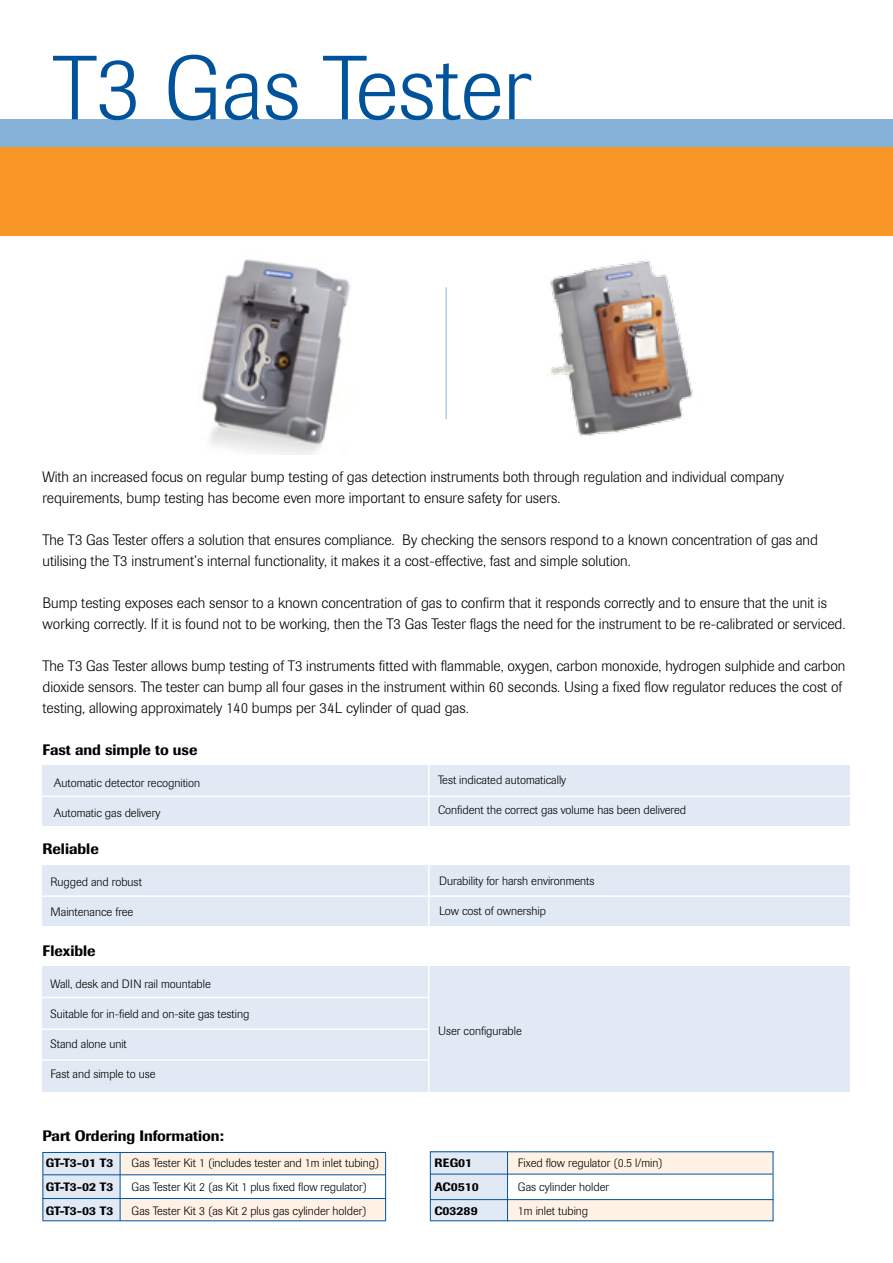
<style>
.page{position:relative;width:893px;height:1263px;background:#fff}
.page>*{position:absolute;margin:0;border:0;box-sizing:border-box;transform-origin:0 0}
.t1{font:300 90px "Imago";color:#00539b}
.t2{font:300 15px/21px "Imago";color:#000}
.t3{font:500 15px "Imago";color:#000}
.t4{font:300 12px/24px "Imago";color:#000}
.t5{font:500 12px/24px "Imago";color:#000;text-align:justify}
</style>
<div class="page">
<div style="left:487px;top:1199px;width:286px;height:21px;background:#fff1e3"></div>
<div style="left:100px;top:1199px;width:286px;height:21px;background:#fff1e3"></div>
<div style="left:100px;top:1153px;width:286px;height:21px;background:#fff1e3"></div>
<div style="left:43px;top:1152px;width:77px;height:69px;background:#e1e9f4"></div>
<div style="left:0;top:147px;width:893px;height:89px;background:#f89728"></div>
<div style="left:0;top:119px;width:893px;height:28px;background:#86b1d8"></div>
<hr style="left:446px;top:287px;width:1px;height:132px;background:#86b1d8">
<img style="left:202px;top:259px;width:148px;height:196px">
<hr style="left:120px;top:1153px;width:1px;height:68px;background:#00539b">
<hr style="left:385px;top:1152px;width:1px;height:69px;background:#00539b">
<hr style="left:43px;top:1152px;width:1px;height:69px;background:#00539b">
<hr style="left:43px;top:1198px;width:343px;height:1px;background:#00539b">
<hr style="left:43px;top:1174px;width:343px;height:1px;background:#00539b">
<hr style="left:43px;top:1152px;width:343px;height:1px;background:#00539b">
<hr style="left:43px;top:1220px;width:342px;height:1px;background:#00539b">
<div style="left:43px;top:765px;width:807px;height:61px;background:#e1e9f4"></div>
<hr style="left:39px;top:795px;width:830px;height:2px;background:#fff">
<div style="left:43px;top:865px;width:807px;height:61px;background:#e1e9f4"></div>
<hr style="left:39px;top:895px;width:818px;height:2px;background:#fff">
<div style="left:43px;top:966px;width:807px;height:126px;background:#e1e9f4"></div>
<hr style="left:40px;top:997px;width:389px;height:1px;background:#fff">
<hr style="left:428px;top:750px;width:2px;height:345px;background:#fff">
<img style="left:550px;top:260px;width:143px;height:176px">
<div style="left:487px;top:1152px;width:286px;height:22px;background:#fff1e3"></div>
<div style="left:430px;top:1151px;width:78px;height:70px;background:#e1e9f4"></div>
<hr style="left:507px;top:1152px;width:1px;height:69px;background:#00539b">
<hr style="left:773px;top:1151px;width:1px;height:70px;background:#00539b">
<hr style="left:430px;top:1152px;width:1px;height:69px;background:#00539b">
<hr style="left:430px;top:1199px;width:343px;height:1px;background:#00539b">
<hr style="left:431px;top:1220px;width:342px;height:1px;background:#00539b">
<hr style="left:430px;top:1151px;width:343px;height:1px;background:#00539b">
<hr style="left:430px;top:1174px;width:343px;height:1px;background:#00539b">
<hr style="left:40px;top:1028px;width:389px;height:2px;background:#fff">
<hr style="left:39px;top:1059px;width:389px;height:1px;background:#fff">
<h1 class="t1" style="left:53px;top:38px;width:480px">T3 Gas Tester</h1>
<p class="t2" style="left:43px;top:466px;width:743px">With an increased focus on regular bump testing of gas detection instruments both through regulation and individual company requirements, bump testing has become even more important to ensure safety for users.</p>
<p class="t2" style="left:43px;top:529px;width:777px">The T3 Gas Tester offers a solution that ensures compliance. By checking the sensors respond to a known concentration of gas and utilising the T3 instrument’s internal functionality, it makes it a cost-effective, fast and simple solution.</p>
<p class="t2" style="left:43px;top:592px;width:804px">Bump testing exposes each sensor to a known concentration of gas to confirm that it responds correctly and to ensure that the unit is working correctly. If it is found not to be working, then the T3 Gas Tester flags the need for the instrument to be re-calibrated or serviced.</p>
<p class="t2" style="left:43px;top:655px;width:804px">The T3 Gas Tester allows bump testing of T3 instruments fitted with flammable, oxygen, carbon monoxide, hydrogen sulphide and carbon dioxide sensors. The tester can bump all four gases in the instrument within 60 seconds. Using a fixed flow regulator reduces the cost of testing, allowing approximately 140 bumps per 34L cylinder of quad gas.</p>
<p class="t3" style="left:43px;top:740px;width:156px">Fast and simple to use</p>
<p class="t4" style="left:54px;top:771px;width:148px">Automatic detector recognition</p>
<p class="t4" style="left:54px;top:801px;width:108px">Automatic gas delivery</p>
<p class="t3" style="left:43px;top:840px;width:58px">Reliable</p>
<p class="t4" style="left:51px;top:870px;width:93px">Rugged and robust</p>
<p class="t4" style="left:51px;top:900px;width:84px">Maintenance free</p>
<p class="t3" style="left:43px;top:941px;width:55px">Flexible</p>
<p class="t4" style="left:51px;top:972px;width:162px">Wall, desk and DIN rail mountable</p>
<p class="t4" style="left:51px;top:1002px;width:200px">Suitable for in-field and on-site gas testing</p>
<p class="t4" style="left:51px;top:1032px;width:78px">Stand alone unit</p>
<p class="t4" style="left:51px;top:1062px;width:106px">Fast and simple to use</p>
<p class="t3" style="left:43px;top:1126px;width:183px">Part Ordering Information:</p>
<p class="t5" style="left:46px;top:1151px;width:69px">GT-T3-01 T3<br>GT-T3-02 T3<br>GT-T3-03 T3</p>
<p class="t4" style="left:132px;top:1151px;width:249px">Gas Tester Kit 1 (includes tester and 1m inlet tubing)<br>Gas Tester Kit 2 (as Kit 1 plus fixed flow regulator)<br>Gas Tester Kit 3 (as Kit 2 plus gas cylinder holder)</p>
<p class="t4" style="left:438px;top:768px;width:130px">Test indicated automatically</p>
<p class="t4" style="left:438px;top:798px;width:250px">Confident the correct gas volume has been delivered</p>
<p class="t4" style="left:439px;top:869px;width:157px">Durability for harsh environments</p>
<p class="t4" style="left:439px;top:899px;width:108px">Low cost of ownership</p>
<p class="t4" style="left:438px;top:1019px;width:85px">User configurable</p>
<p class="t5" style="left:434px;top:1150px;width:46px;text-align:left">REG01<br>AC0510<br>C03289</p>
<p class="t4" style="left:518px;top:1151px;width:146px">Fixed flow regulator (0.5 l/min)<br>Gas cylinder holder<br>1m inlet tubing</p>
</div>
